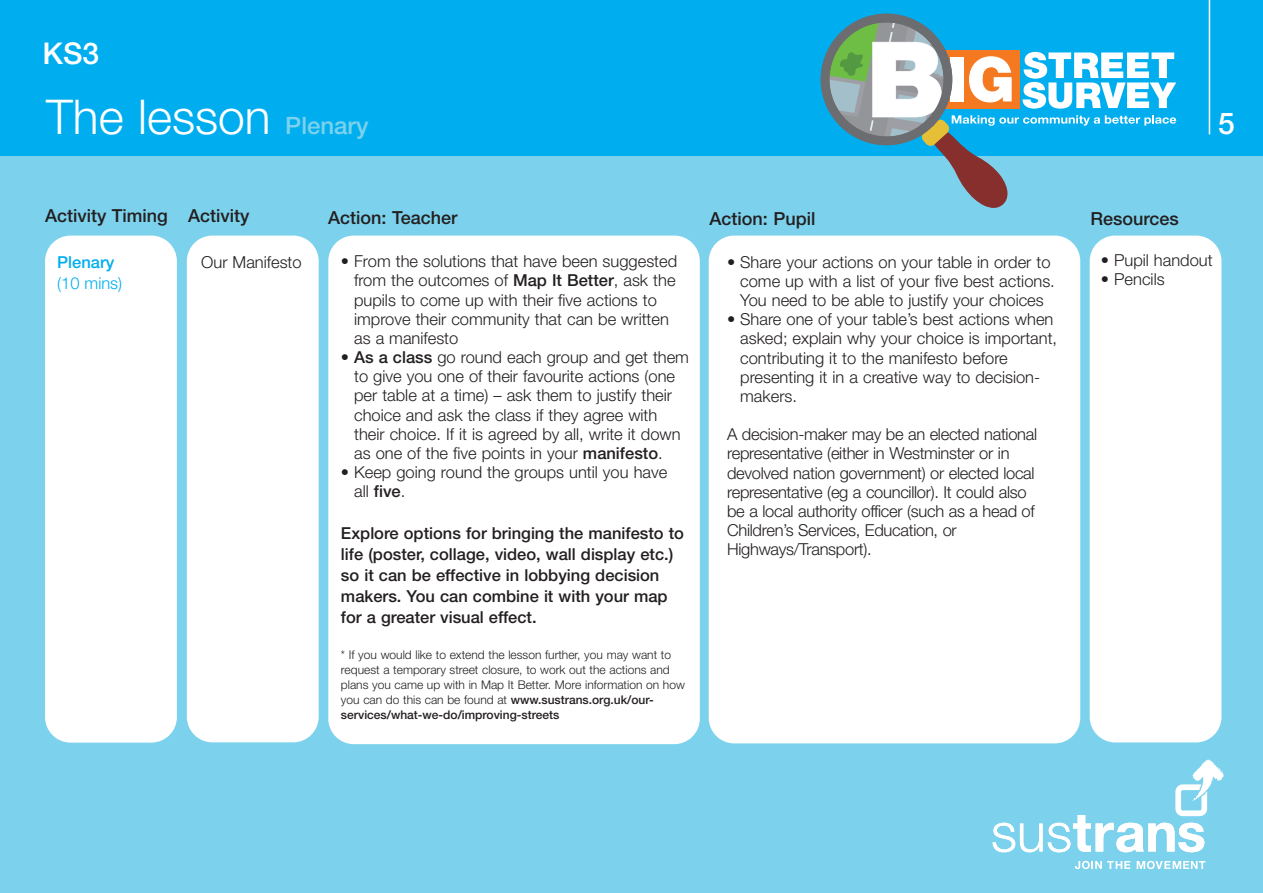
<style>
.page{position:relative;width:1263px;height:893px;background:#fff}
.page>*{position:absolute;margin:0;border:0;box-sizing:border-box;transform-origin:0 0}
.t1{font:300 48px "Helvetica Neue";color:#fff}
.t2{font:500 30px "Helvetica Neue";color:#fff}
.t3{font:500 18px "Helvetica Neue";color:#231f20}
.t4{font:300 16.5px/19.2px "Helvetica Neue";color:#231f20}
.t5{font:500 16.5px/21px "Helvetica Neue";color:#231f20}
.t6{font:300 16.5px "Helvetica Neue";color:#00aeef}
.t7{font:500 16.5px "Helvetica Neue";color:#00aeef}
.t8{font:300 12px/15px "Helvetica Neue";color:#231f20}
.s1{font-weight:500;font-size:24px;color:#7cd2ec}
.s2{font-weight:500}
</style>
<div class="page">
<div style="left:0;top:1px;width:1263px;height:892px;background:#7cd2ec"></div>
<div style="left:0;top:0;width:1263px;height:156px;background:#00aeef"></div>
<svg style="left:820px;top:14px;width:356px;height:194px"></svg>
<svg style="left:1075px;top:861px;width:55px;height:8px"></svg>
<svg style="left:1137px;top:861px;width:68px;height:8px"></svg>
<svg style="left:992px;top:760px;width:231px;height:92px"></svg>
<hr style="left:1209px;top:0;width:1px;height:134px;background:#fff">
<div style="left:45px;top:236px;width:132px;height:507px;background:#fff;border-radius:26px"></div>
<div style="left:187px;top:236px;width:132px;height:506px;background:#fff;border-radius:26px"></div>
<div style="left:328px;top:236px;width:372px;height:508px;background:#fff;border-radius:26px"></div>
<div style="left:709px;top:236px;width:371px;height:507px;background:#fff;border-radius:26px"></div>
<div style="left:1090px;top:236px;width:131px;height:506px;background:#fff;border-radius:26px"></div>
<h2 class="t2" style="left:43px;top:43px;width:58px">KS3</h2>
<h1 class="t1" style="left:46px;top:100px;width:324px">The lesson <span class="s1">Plenary</span></h1>
<h2 class="t2" style="left:1218px;top:113px;width:18px">5</h2>
<p class="t3" style="left:45px;top:210px;width:206px">Activity Timing Activity</p>
<p class="t3" style="left:328px;top:211px;width:131px">Action: Teacher</p>
<p class="t3" style="left:709px;top:212px;width:107px">Action: Pupil</p>
<p class="t3" style="left:1090px;top:212px;width:90px">Resources</p>
<p class="t7" style="left:57px;top:257px;width:59px">Plenary</p>
<p class="t6" style="left:57px;top:278px;width:66px">(10 mins)</p>
<p class="t4" style="left:1101px;top:252px;width:113px">• Pupil handout</p>
<p class="t4" style="left:1101px;top:271px;width:65px">• Pencils</p>
<p class="t4" style="left:201px;top:254px;width:102px">Our Manifesto</p>
<p class="t4" style="left:354px;top:253px;width:325px;text-indent:-13px">• From the solutions that have been suggested from the outcomes of <span class="s2">Map It Better</span>, ask the pupils to come up with their five actions to improve their community that can be written as a manifesto</p>
<p class="t4" style="left:354px;top:349px;width:336px;text-indent:-13px">• <span class="s2">As a class</span> go round each group and get them to give you one of their favourite actions (one per table at a time) – ask them to justify their choice and ask the class if they agree with their choice. If it is agreed by all, write it down as one of the five points in your <span class="s2">manifesto</span>.</p>
<p class="t4" style="left:354px;top:464px;width:315px;text-indent:-13px">• Keep going round the groups until you have all <span class="s2">five</span>.</p>
<p class="t5" style="left:341px;top:524px;width:344px">Explore options for bringing the manifesto to life (poster, collage, video, wall display etc.) so it can be effective in lobbying decision makers. You can combine it with your map for a greater visual effect.</p>
<p class="t8" style="left:341px;top:648px;width:345px">* If you would like to extend the lesson further, you may want to request a temporary street closure, to work out the actions and plans you came up with in Map It Better. More information on how you can do this can be found at <span class="s2">www.sustrans.org.uk/our&shy;services/what-we-do/improving-streets</span></p>
<p class="t4" style="left:740px;top:254px;width:316px;text-indent:-13px">• Share your actions on your table in order to come up with a list of your five best actions.<br>You need to be able to justify your choices</p>
<p class="t4" style="left:740px;top:311px;width:318px;text-indent:-13px">• Share one of your table’s best actions when asked; explain why your choice is important, contributing it to the manifesto before presenting it in a creative way to decision&shy;makers.</p>
<p class="t4" style="left:727px;top:426px;width:312px">A decision-maker may be an elected national representative (either in Westminster or in devolved nation government) or elected local representative (eg a councillor). It could also be a local authority officer (such as a head of Children’s Services, Education, or Highways/Transport).</p>
</div>
